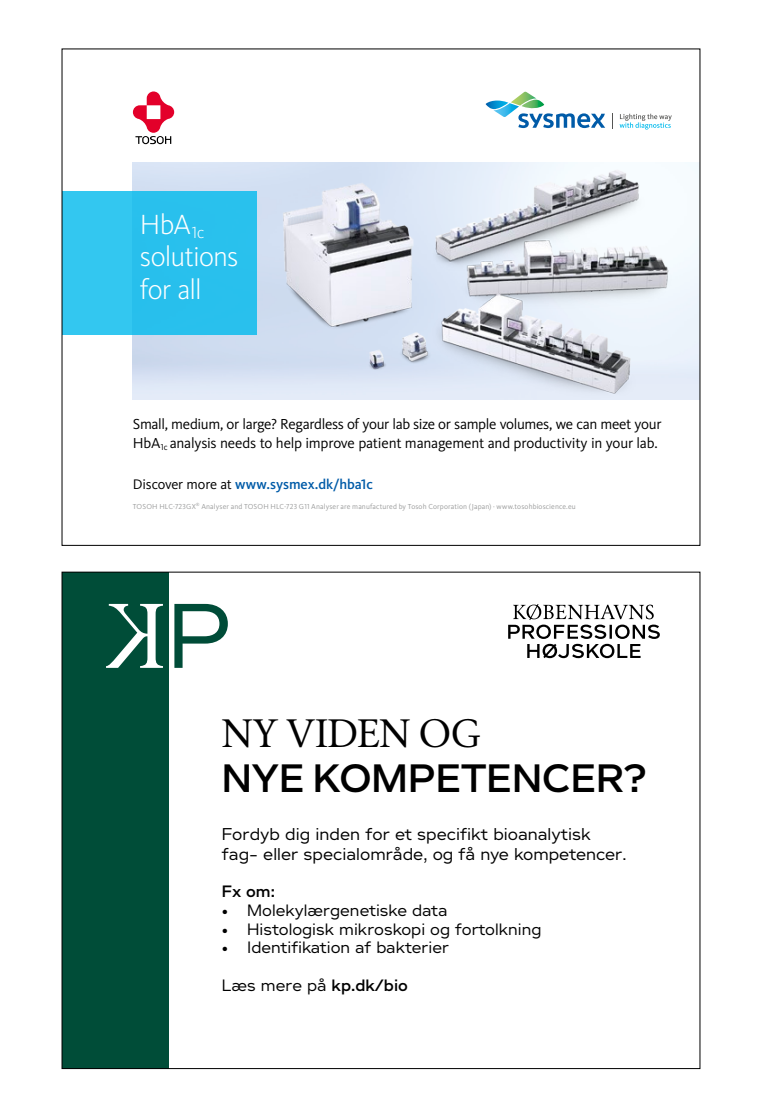
<style>
.page{position:relative;width:762px;height:1117px;background:#fff}
.page>*{position:absolute;margin:0;border:0;box-sizing:border-box;transform-origin:0 0}
.t1{font:600 37.5px/45px "No 5";color:#000}
.t2{font:300 28.75px/32.5px "Kievit Pro";letter-spacing:-.03em;color:#fff}
.t3{font:16.25px/19.5px "No 5";color:#000}
.t4{font:15.62px "No 5";color:#000}
.t5{font:600 15.62px "No 5";color:#000}
.t6{font:15px/18.8px "Kievit Pro";letter-spacing:-.015em;color:#000}
.t7{font:500 14.38px "Kievit Pro";letter-spacing:-.01em;color:#005ba8}
.t8{font:7.5px "Kievit Pro";letter-spacing:.015em;color:#9b9c9c}
.s1{font-weight:400;color:#000}
.s2{font-family:"Primo Serif Headline";font-weight:400}
.s3{font-weight:600}
</style>
<div class="page">
<div style="left:62px;top:572px;width:107px;height:496px;background:#004d38"></div>
<svg style="left:508px;top:604px;width:152px;height:54px"></svg>
<svg style="left:106px;top:603px;width:57px;height:64px"></svg>
<svg style="left:174px;top:603px;width:54px;height:64px"></svg>
<svg style="left:486px;top:92px;width:119px;height:36px"></svg>
<svg style="left:612px;top:113px;width:1px;height:15px"></svg>
<svg style="left:619px;top:114px;width:53px;height:15px"></svg>
<img style="left:133px;top:162px;width:95px;height:238px">
<img style="left:228px;top:162px;width:470px;height:238px">
<svg style="left:133px;top:91px;width:41px;height:53px"></svg>
<div style="left:62px;top:191px;width:195px;height:143px;background:#29c1ed"></div>
<h2 class="t2" style="left:140px;top:208px;width:100px">HbA<sub>1c </sub>solutions for all</h2>
<p class="t6" style="left:133px;top:414px;width:530px">Small, medium, or large? Regardless of your lab size or sample volumes, we can meet your<br>HbA<sub>1c</sub> analysis needs to help improve patient management and productivity in your lab.</p>
<p class="t7" style="left:133px;top:475px;width:241px"><span class="s1">Discover more at</span> www.sysmex.dk/hba1c</p>
<p class="t8" style="left:133px;top:501px;width:444px">TOSOH HLC-723GX<sup>®</sup> Analyser and TOSOH HLC-723 G11 Analyser are manufactured by Tosoh Corporation (Japan) · www.tosohbioscience.eu</p>
<p class="t1" style="left:222px;top:709px;width:426px"><span class="s2">NY VIDEN OG<br></span>NYE KOMPETENCER?</p>
<p class="t3" style="left:222px;top:823px;width:406px">Fordyb dig inden for et specifikt bioanalytisk fag- eller specialområde, og få nye kompetencer.</p>
<p class="t5" style="left:222px;top:878px;width:55px">Fx om:</p>
<p class="t4" style="left:222px;top:897px;width:227px">• Molekylærgenetiske data</p>
<p class="t4" style="left:222px;top:916px;width:321px">• Histologisk mikroskopi og fortolkning</p>
<p class="t4" style="left:222px;top:935px;width:229px">• Identifikation af bakterier</p>
<p class="t4" style="left:222px;top:972px;width:188px">Læs mere på <span class="s3">kp.dk/bio</span></p>
</div>
